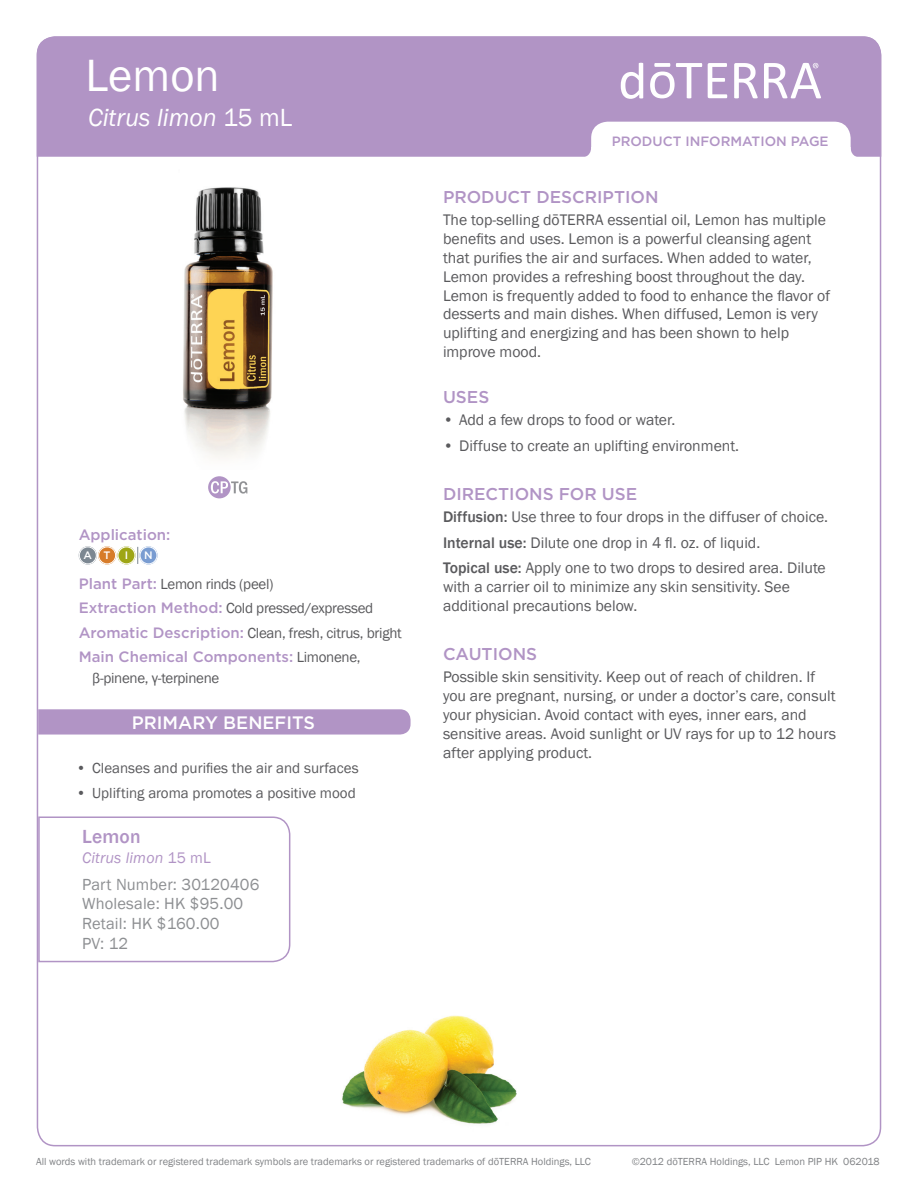
<style>
.page{position:relative;width:918px;height:1188px;background:#fff}
.page>*{position:absolute;margin:0;border:0;box-sizing:border-box;transform-origin:0 0}
.t1{font:46.5px "Franklin Gothic";color:#fff}
.t2{font:italic 25.5px "Franklin Gothic";color:#fff}
.t3{font:500 19.5px "Franklin Gothic";letter-spacing:.01em;color:#b194c5}
.t4{font:500 18px "Gotham";color:#fff}
.t5{font:500 17.1px "Gotham";color:#b194c5}
.t6{font:16.5px/19.8px "Franklin Gothic";letter-spacing:.01em;color:#8d8f92}
.t7{font:15.75px/18.9px "Franklin Gothic";color:#5a5a5d}
.t8{font:italic 15.75px "Franklin Gothic";letter-spacing:.01em;color:#b194c5}
.t9{font:15px/24.5px "Franklin Gothic";letter-spacing:-.02em;color:#5a5a5d}
.t10{font:15px "Franklin Gothic";color:#5a5a5d}
.t11{font:500 15px "Gotham";color:#b194c5}
.t12{font:500 13.5px "Gotham";color:#b194c5}
.t13{font:500 10.8px "Gotham";color:#fff}
.t14{font:10.5px "Franklin Gothic";color:#808285}
.s1{font-style:normal}
.s2{font-family:"Gotham";font-weight:500;color:#b194c5}
.s3{font-family:"Franklin Gothic";font-weight:400;color:#5a5a5d}
.s4{font-weight:500}
</style>
<div class="page">
<div style="left:37px;top:36px;width:844px;height:121px;background:#b194c5"></div>
<svg style="left:734px;top:63px;width:24px;height:35px"></svg>
<svg style="left:708px;top:63px;width:19px;height:35px"></svg>
<svg style="left:650px;top:63px;width:52px;height:35px"></svg>
<svg style="left:621px;top:63px;width:22px;height:36px"></svg>
<svg style="left:764px;top:63px;width:57px;height:35px"></svg>
<svg style="left:581px;top:122px;width:280px;height:35px"></svg>
<svg style="left:208px;top:476px;width:39px;height:22px"></svg>
<img style="left:342px;top:1015px;width:175px;height:109px">
<img style="left:183px;top:187px;width:90px;height:272px">
<svg style="left:137px;top:547px;width:1px;height:17px"></svg>
<svg style="left:79px;top:546px;width:18px;height:19px"></svg>
<div style="left:79px;top:547px;width:17px;height:17px;border:1px solid #fff;border-radius:50%"></div>
<svg style="left:98px;top:546px;width:18px;height:19px"></svg>
<div style="left:98px;top:547px;width:18px;height:17px;border:1px solid #fff;border-radius:50%"></div>
<svg style="left:117px;top:546px;width:19px;height:19px"></svg>
<div style="left:118px;top:547px;width:17px;height:17px;border:1px solid #fff;border-radius:50%"></div>
<svg style="left:139px;top:546px;width:19px;height:19px"></svg>
<div style="left:140px;top:547px;width:17px;height:17px;border:1px solid #fff;border-radius:50%"></div>
<svg style="left:38px;top:709px;width:373px;height:26px;background:#b397c7"></svg>
<svg style="left:37px;top:816px;width:254px;height:147px"></svg>
<h1 class="t1" style="left:85px;top:47px;width:136px">Lemon</h1>
<h2 class="t2" style="left:88px;top:101px;width:206px">Citrus limon <span class="s1">15 mL</span></h2>
<p class="t11" style="left:79px;top:525px;width:93px">Application:</p>
<p class="t13" style="left:84px;top:548px;width:29px">A T</p>
<p class="t13" style="left:125px;top:548px;width:5px">I</p>
<p class="t13" style="left:144px;top:548px;width:10px">N</p>
<p class="t9" style="left:79px;top:572px;width:325px"><span class="s2">Plant Part:</span> Lemon rinds (peel)<br><span class="s2">Extraction Method:</span> Cold pressed/expressed<br><span class="s2">Aromatic Description:</span> Clean, fresh, citrus, bright</p>
<p class="t11" style="left:79px;top:647px;width:283px">Main Chemical Components: <span class="s3">Limonene,</span></p>
<p class="t9" style="left:92px;top:666px;width:129px">β-pinene, γ-terpinene</p>
<p class="t4" style="left:132px;top:711px;width:185px">PRIMARY BENEFITS</p>
<p class="t10" style="left:76px;top:758px;width:284px">• Cleanses and purifies the air and surfaces</p>
<p class="t10" style="left:76px;top:783px;width:281px">• Uplifting aroma promotes a positive mood</p>
<p class="t3" style="left:82px;top:825px;width:60px">Lemon</p>
<p class="t8" style="left:82px;top:848px;width:130px">Citrus limon <span class="s1">15 mL</span></p>
<p class="t6" style="left:82px;top:875px;width:179px">Part Number: 30120406<br>Wholesale: HK $95.00<br>Retail: HK $160.00<br>PV: 12</p>
<p class="t12" style="left:612px;top:132px;width:218px">PRODUCT INFORMATION PAGE</p>
<p class="t5" style="left:443px;top:185px;width:217px">PRODUCT DESCRIPTION</p>
<p class="t7" style="left:443px;top:211px;width:389px">The top-selling dōTERRA essential oil, Lemon has multiple benefits and uses. Lemon is a powerful cleansing agent that purifies the air and surfaces. When added to water, Lemon provides a refreshing boost throughout the day.<br>Lemon is frequently added to food to enhance the flavor of desserts and main dishes. When diffused, Lemon is very uplifting and energizing and has been shown to help improve mood.</p>
<p class="t5" style="left:443px;top:386px;width:48px">USES</p>
<p class="t7" style="left:443px;top:411px;width:234px">• Add a few drops to food or water.</p>
<p class="t7" style="left:443px;top:437px;width:298px">• Diffuse to create an uplifting environment.</p>
<p class="t5" style="left:443px;top:483px;width:196px">DIRECTIONS FOR USE</p>
<p class="t7" style="left:443px;top:504px;width:387px;line-height:25.7px"><span class="s4">Diffusion:</span> Use three to four drops in the diffuser of choice.<br><span class="s4">Internal use:</span> Dilute one drop in 4 fl. oz. of liquid.<br><span class="s4">Topical use:</span> Apply one to two drops to desired area. Dilute</p>
<p class="t7" style="left:443px;top:578px;width:348px">with a carrier oil to minimize any skin sensitivity. See additional precautions below.</p>
<p class="t5" style="left:443px;top:643px;width:96px">CAUTIONS</p>
<p class="t7" style="left:443px;top:668px;width:395px">Possible skin sensitivity. Keep out of reach of children. If you are pregnant, nursing, or under a doctor’s care, consult your physician. Avoid contact with eyes, inner ears, and sensitive areas. Avoid sunlight or UV rays for up to 12 hours after applying product.</p>
<p class="t14" style="left:36px;top:1155px;width:556px">All words with trademark or registered trademark symbols are trademarks or registered trademarks of dōTERRA Holdings, LLC</p>
<p class="t14" style="left:632px;top:1155px;width:250px">©2012 dōTERRA Holdings, LLC Lemon PIP HK 062018</p>
</div>
